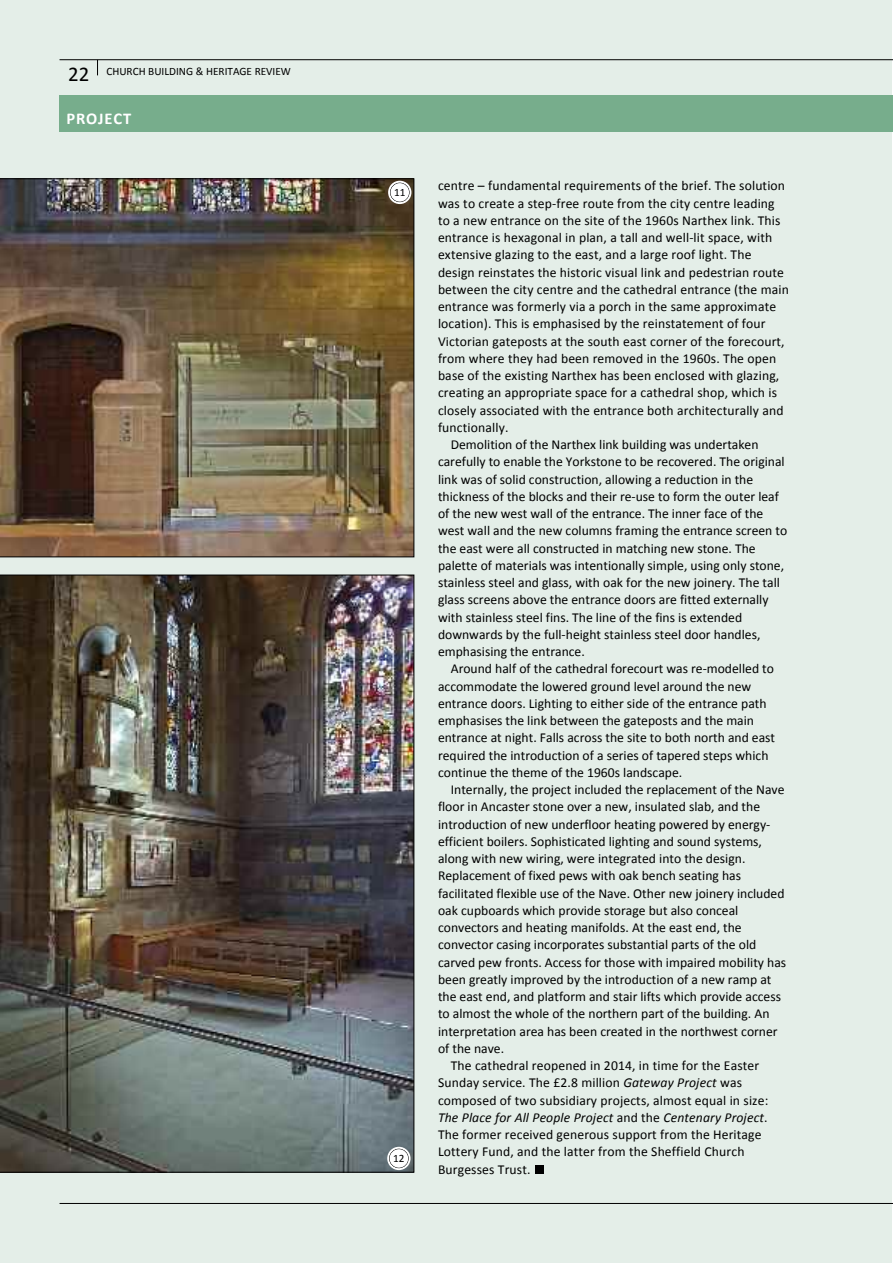
<style>
.page{position:relative;width:893px;height:1263px;background:#fff}
.page>*{position:absolute;margin:0;border:0;box-sizing:border-box;transform-origin:0 0}
.t1{font:700 16.5px "Calibri";letter-spacing:.05em;color:#fff}
.t2{font:13.65px "Calibri";color:#000}
.t3{font:italic 13.65px "Calibri";letter-spacing:.01em;color:#000}
.t4{font:11.25px "Calibri";color:#000}
.s1{font-size:21px}
.s2{font-style:italic}
.s3{font-style:normal}
</style>
<div class="page">
<div style="left:0;top:0;width:891px;height:1263px;background:#e4eee8"></div>
<hr style="left:60px;top:59px;width:833px;height:1px;background:#000">
<div style="left:60px;top:96px;width:833px;height:36px;background:#77ad8c"></div>
<svg style="left:97px;top:60px;width:1px;height:15px"></svg>
<hr style="left:60px;top:1203px;width:833px;height:1px;background:#000">
<img style="left:0;top:179px;width:414px;height:378px">
<img style="left:0;top:575px;width:414px;height:597px">
<div style="left:535px;top:1165px;width:9px;height:9px;background:#000"></div>
<svg style="left:388px;top:181px;width:23px;height:23px"></svg>
<div style="left:390px;top:183px;width:19px;height:19px;background:#fff;border-radius:50%"></div>
<div style="left:390px;top:183px;width:20px;height:19px;border:1px solid #000;border-radius:50%"></div>
<svg style="left:387px;top:1147px;width:24px;height:23px"></svg>
<div style="left:389px;top:1149px;width:19px;height:19px;background:#fff;border-radius:50%"></div>
<div style="left:389px;top:1149px;width:20px;height:19px;border:1px solid #000;border-radius:50%"></div>
<p class="t4" style="left:68px;top:64px;width:224px"><span class="s1">22</span> CHURCH BUILDING &amp; HERITAGE REVIEW</p>
<p class="t1" style="left:67px;top:108px;width:66px">PROJECT</p>
<p class="t4" style="left:394px;top:185px;width:13px">11</p>
<p class="t4" style="left:393px;top:1151px;width:13px">12</p>
<p class="t2" style="left:438px;top:177px;width:349px">centre – fundamental requirements of the brief. The solution</p>
<p class="t2" style="left:438px;top:195px;width:338px">was to create a step-free route from the city centre leading</p>
<p class="t2" style="left:438px;top:212px;width:344px">to a new entrance on the site of the 1960s Narthex link. This</p>
<p class="t2" style="left:438px;top:229px;width:336px">entrance is hexagonal in plan, a tall and well-lit space, with</p>
<p class="t2" style="left:438px;top:246px;width:315px">extensive glazing to the east, and a large roof light. The</p>
<p class="t2" style="left:438px;top:264px;width:347px">design reinstates the historic visual link and pedestrian route</p>
<p class="t2" style="left:438px;top:281px;width:352px">between the city centre and the cathedral entrance (the main</p>
<p class="t2" style="left:438px;top:298px;width:340px">entrance was formerly via a porch in the same approximate</p>
<p class="t2" style="left:438px;top:315px;width:329px">location). This is emphasised by the reinstatement of four</p>
<p class="t2" style="left:438px;top:333px;width:348px">Victorian gateposts at the south east corner of the forecourt,</p>
<p class="t2" style="left:438px;top:350px;width:340px">from where they had been removed in the 1960s. The open</p>
<p class="t2" style="left:438px;top:367px;width:343px">base of the existing Narthex has been enclosed with glazing,</p>
<p class="t2" style="left:438px;top:384px;width:341px">creating an appropriate space for a cathedral shop, which is</p>
<p class="t2" style="left:438px;top:402px;width:347px">closely associated with the entrance both architecturally and</p>
<p class="t2" style="left:438px;top:419px;width:72px">functionally.</p>
<p class="t2" style="left:451px;top:436px;width:309px">Demolition of the Narthex link building was undertaken</p>
<p class="t2" style="left:438px;top:453px;width:348px">carefully to enable the Yorkstone to be recovered. The original</p>
<p class="t2" style="left:438px;top:471px;width:317px">link was of solid construction, allowing a reduction in the</p>
<p class="t2" style="left:438px;top:488px;width:342px">thickness of the blocks and their re-use to form the outer leaf</p>
<p class="t2" style="left:438px;top:505px;width:327px">of the new west wall of the entrance. The inner face of the</p>
<p class="t2" style="left:438px;top:522px;width:351px">west wall and the new columns framing the entrance screen to</p>
<p class="t2" style="left:438px;top:540px;width:319px">the east were all constructed in matching new stone. The</p>
<p class="t2" style="left:438px;top:557px;width:348px">palette of materials was intentionally simple, using only stone,</p>
<p class="t2" style="left:438px;top:574px;width:343px">stainless steel and glass, with oak for the new joinery. The tall</p>
<p class="t2" style="left:438px;top:591px;width:332px">glass screens above the entrance doors are fitted externally</p>
<p class="t2" style="left:438px;top:609px;width:306px">with stainless steel fins. The line of the fins is extended</p>
<p class="t2" style="left:438px;top:626px;width:324px">downwards by the full-height stainless steel door handles,</p>
<p class="t2" style="left:438px;top:643px;width:148px">emphasising the entrance.</p>
<p class="t2" style="left:451px;top:660px;width:325px">Around half of the cathedral forecourt was re-modelled to</p>
<p class="t2" style="left:438px;top:678px;width:315px">accommodate the lowered ground level around the new</p>
<p class="t2" style="left:438px;top:695px;width:330px">entrance doors. Lighting to either side of the entrance path</p>
<p class="t2" style="left:438px;top:712px;width:318px">emphasises the link between the gateposts and the main</p>
<p class="t2" style="left:438px;top:729px;width:339px">entrance at night. Falls across the site to both north and east</p>
<p class="t2" style="left:438px;top:747px;width:332px">required the introduction of a series of tapered steps which</p>
<p class="t2" style="left:438px;top:764px;width:246px">continue the theme of the 1960s landscape.</p>
<p class="t2" style="left:451px;top:781px;width:335px">Internally, the project included the replacement of the Nave</p>
<p class="t2" style="left:438px;top:798px;width:324px">floor in Ancaster stone over a new, insulated slab, and the</p>
<p class="t2" style="left:438px;top:816px;width:334px">introduction of new underfloor heating powered by energy-</p>
<p class="t2" style="left:438px;top:833px;width:325px">efficient boilers. Sophisticated lighting and sound systems,</p>
<p class="t2" style="left:438px;top:850px;width:309px">along with new wiring, were integrated into the design.</p>
<p class="t2" style="left:438px;top:867px;width:305px">Replacement of fixed pews with oak bench seating has</p>
<p class="t2" style="left:438px;top:885px;width:348px">facilitated flexible use of the Nave. Other new joinery included</p>
<p class="t2" style="left:438px;top:902px;width:302px">oak cupboards which provide storage but also conceal</p>
<p class="t2" style="left:438px;top:919px;width:305px">convectors and heating manifolds. At the east end, the</p>
<p class="t2" style="left:438px;top:936px;width:320px">convector casing incorporates substantial parts of the old</p>
<p class="t2" style="left:438px;top:954px;width:350px">carved pew fronts. Access for those with impaired mobility has</p>
<p class="t2" style="left:438px;top:971px;width:335px">been greatly improved by the introduction of a new ramp at</p>
<p class="t2" style="left:438px;top:988px;width:345px">the east end, and platform and stair lifts which provide access</p>
<p class="t2" style="left:438px;top:1005px;width:333px">to almost the whole of the northern part of the building. An</p>
<p class="t2" style="left:438px;top:1023px;width:341px">interpretation area has been created in the northwest corner</p>
<p class="t2" style="left:438px;top:1040px;width:68px">of the nave.</p>
<p class="t2" style="left:451px;top:1057px;width:310px">The cathedral reopened in 2014, in time for the Easter</p>
<p class="t2" style="left:438px;top:1074px;width:305px">Sunday service. The £2.8 million <span class="s2">Gateway Project</span> was</p>
<p class="t2" style="left:438px;top:1092px;width:332px">composed of two subsidiary projects, almost equal in size:</p>
<p class="t3" style="left:438px;top:1109px;width:331px">The Place for All People Project <span class="s3">and the</span> Centenary Project<span class="s3">.</span></p>
<p class="t2" style="left:438px;top:1126px;width:325px">The former received generous support from the Heritage</p>
<p class="t2" style="left:438px;top:1143px;width:308px">Lottery Fund, and the latter from the Sheffield Church</p>
<p class="t2" style="left:438px;top:1161px;width:94px">Burgesses Trust.</p>
</div>
